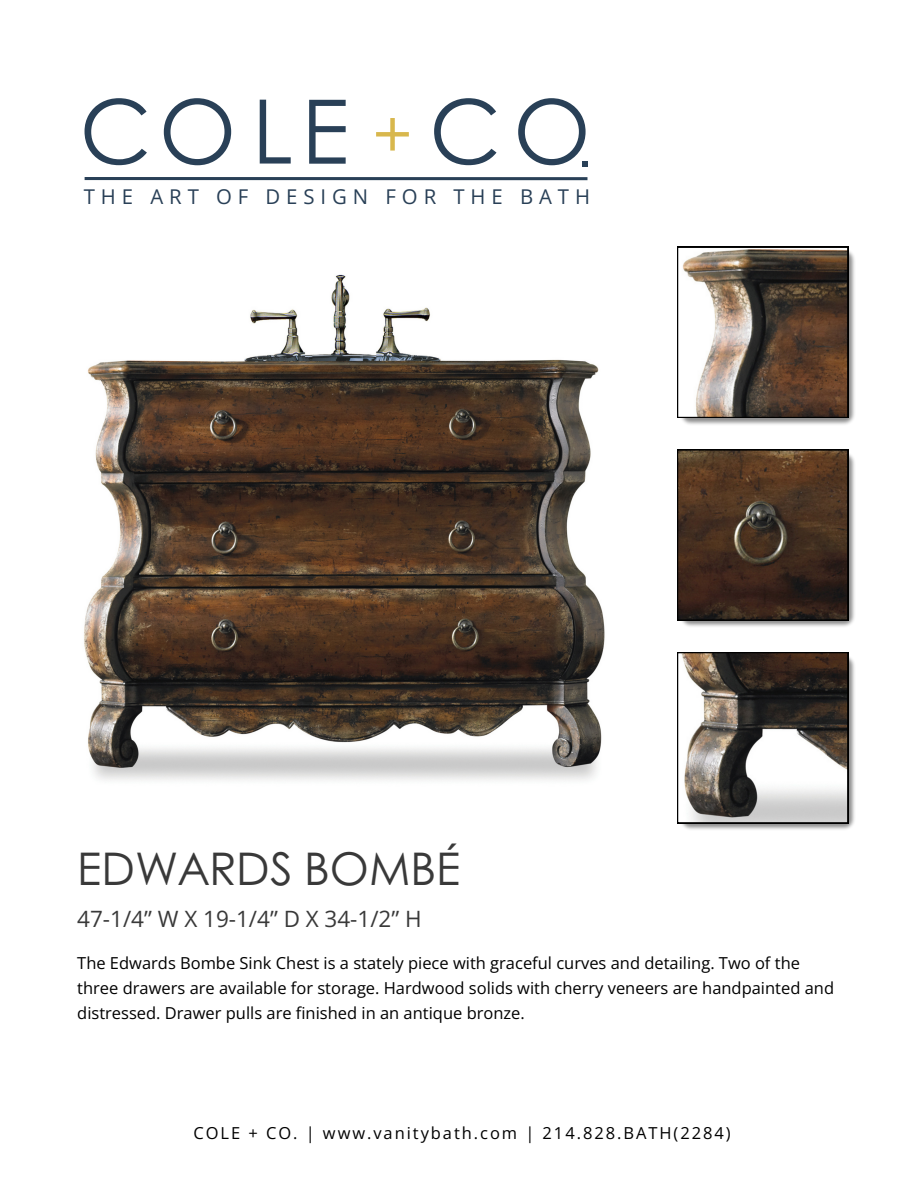
<style>
.page{position:relative;width:918px;height:1188px;background:#fff}
.page>*{position:absolute;margin:0;border:0;box-sizing:border-box;transform-origin:0 0}
.t1{font:88.95px "Century Gothic";letter-spacing:.11em;color:#294057}
.t2{font:45px "Century Gothic";color:#393939}
.t3{font:22.5px "Open Sans";color:#393939}
.t4{font:20.4px "Open Sans";letter-spacing:.29em;color:#294057}
.t5{font:16.5px/24.8px "Open Sans";color:#000}
.t6{font:16.5px "Open Sans";letter-spacing:.12em;color:#000}
.s1{font-size:66.3px;color:#d8b74d}
</style>
<div class="page">
<img style="left:84px;top:274px;width:521px;height:507px">
<svg style="left:582px;top:161px;width:6px;height:6px"></svg>
<hr style="left:85px;top:177px;width:502px;height:3px;background:#294057">
<img style="left:681px;top:247px;width:174px;height:178px">
<img style="left:677px;top:247px;width:171px;height:171px">
<img style="left:682px;top:450px;width:173px;height:177px">
<svg style="left:677px;top:450px;width:171px;height:171px;background:#442f21"></svg>
<img style="left:677px;top:652px;width:178px;height:178px">
<svg style="left:677px;top:652px;width:171px;height:171px"></svg>
<p class="t1" style="left:80px;top:64px;width:512px">COLE <span class="s1">+</span> CO</p>
<p class="t4" style="left:84px;top:182px;width:508px">THE ART OF DESIGN FOR THE BATH</p>
<h2 class="t2" style="left:77px;top:834px;width:384px">EDWARDS BOMBÉ</h2>
<p class="t3" style="left:77px;top:902px;width:346px">47-1/4” W X 19-1/4” D X 34-1/2” H</p>
<h1 class="t5" style="left:77px;top:950px;width:758px">The Edwards Bombe Sink Chest is a stately piece with graceful curves and detailing. Two of the three drawers are available for storage. Hardwood solids with cherry veneers are handpainted and distressed. Drawer pulls are finished in an antique bronze.</h1>
<p class="t6" style="left:194px;top:1121px;width:539px">COLE + CO. | www.vanitybath.com | 214.828.BATH(2284)</p>
</div>
